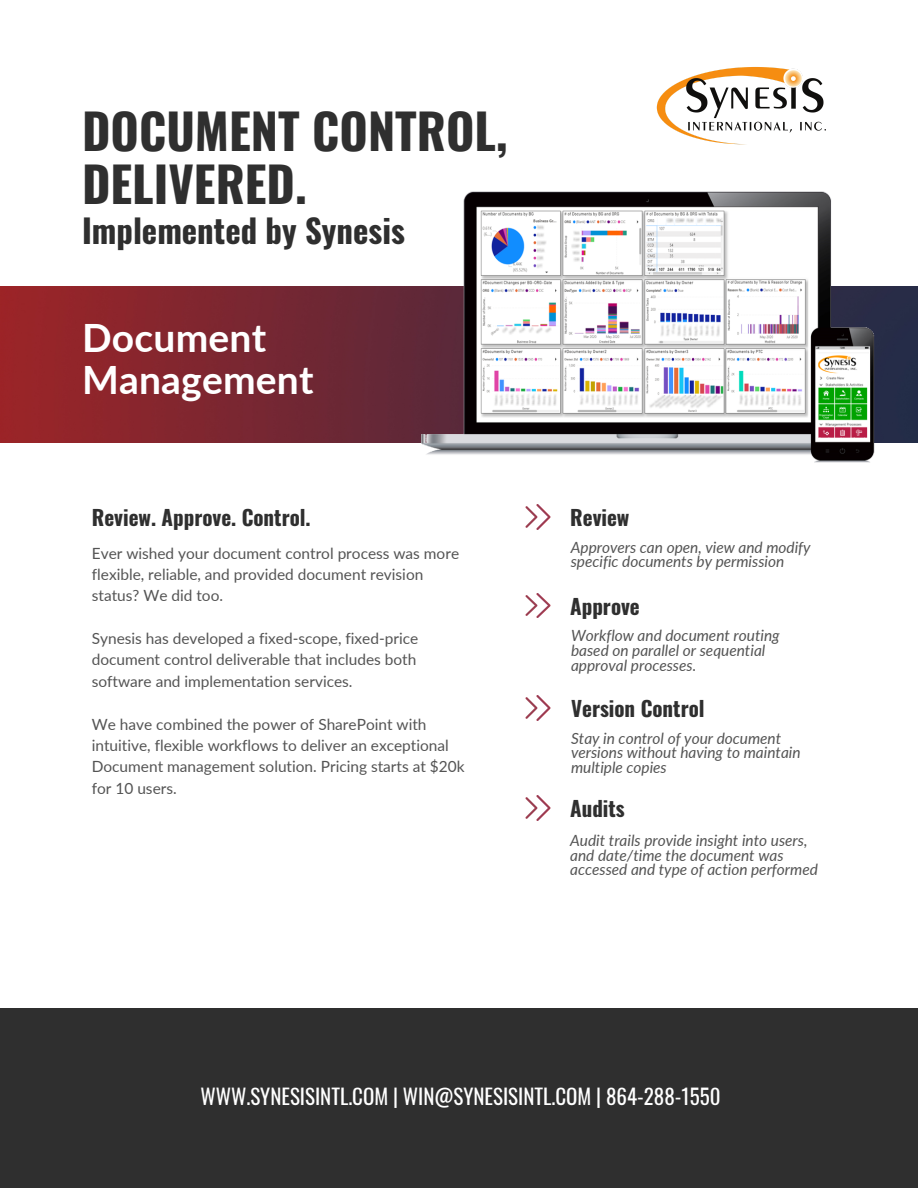
<style>
.page{position:relative;width:918px;height:1188px;background:#fff}
.page>*{position:absolute;margin:0;border:0;box-sizing:border-box;transform-origin:0 0}
.t1{font:700 48.6px/52.8px "Oswald";color:#2f2f2f}
.t2{font:700 39px/41.7px "Lato";letter-spacing:.005em;color:#fff}
.t3{font:700 32.7px "Oswald";color:#2f2f2f}
.t4{font:700 21px "Oswald";color:#2f2f2f}
.t5{font:21px "Oswald";color:#fff}
.t6{font:15.45px/21.3px "Lato";color:#545454}
.t7{font:italic 15.45px/14.7px "Lato";color:#545454}
</style>
<div class="page">
<img style="left:656px;top:67px;width:170px;height:78px">
<img style="left:0;top:287px;width:359px;height:156px">
<img style="left:359px;top:191px;width:559px;height:272px">
<img style="left:526px;top:505px;width:24px;height:24px">
<img style="left:526px;top:593px;width:24px;height:25px">
<img style="left:526px;top:695px;width:24px;height:25px">
<img style="left:526px;top:796px;width:24px;height:25px">
<div style="left:0;top:1008px;width:918px;height:180px;background:#2f2f2f"></div>
<p class="t1" style="left:82px;top:102px;width:427px">DOCUMENT CONTROL,<br>DELIVERED.</p>
<p class="t3" style="left:82px;top:205px;width:324px">Implemented by Synesis</p>
<p class="t2" style="left:82px;top:316px;width:233px">Document<br>Management</p>
<p class="t4" style="left:92px;top:501px;width:220px">Review. Approve. Control.</p>
<p class="t6" style="left:92px;top:542px;width:369px">Ever wished your document control process was more flexible, reliable, and provided document revision status? We did too.</p>
<p class="t6" style="left:92px;top:627px;width:328px">Synesis has developed a fixed-scope, fixed-price document control deliverable that includes both software and implementation services.</p>
<p class="t6" style="left:92px;top:713px;width:374px">We have combined the power of SharePoint with intuitive, flexible workflows to deliver an exceptional Document management solution. Pricing starts at $20k for 10 users.</p>
<p class="t4" style="left:570px;top:501px;width:61px">Review</p>
<p class="t7" style="left:571px;top:540px;width:241px">Approvers can open, view and modify specific documents by permission</p>
<p class="t4" style="left:570px;top:590px;width:71px">Approve</p>
<p class="t7" style="left:571px;top:628px;width:210px">Workflow and document routing based on parallel or sequential approval processes.</p>
<p class="t4" style="left:571px;top:692px;width:135px">Version Control</p>
<p class="t7" style="left:571px;top:730px;width:231px">Stay in control of your document versions without having to maintain multiple copies</p>
<p class="t4" style="left:570px;top:792px;width:56px">Audits</p>
<p class="t7" style="left:570px;top:833px;width:249px">Audit trails provide insight into users, and date/time the document was accessed and type of action performed</p>
<p class="t5" style="left:201px;top:1080px;width:522px">WWW.SYNESISINTL.COM | WIN@SYNESISINTL.COM | 864-288-1550</p>
</div>
